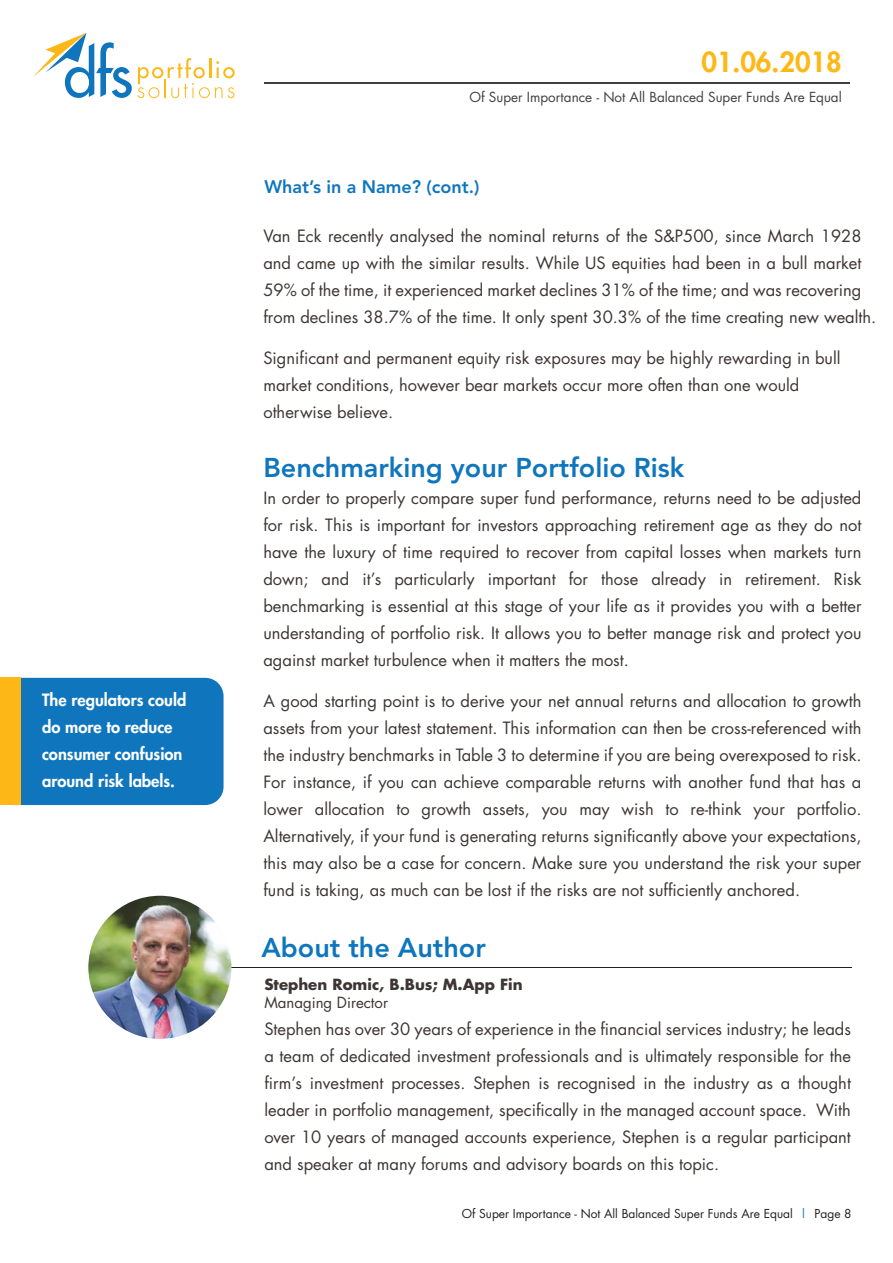
<style>
.page{position:relative;width:893px;height:1263px;background:#fff}
.page>*{position:absolute;margin:0;border:0;box-sizing:border-box;transform-origin:0 0}
.t1{font:800 27px "Avenir";color:#0f76bd}
.t2{font:800 27px "Futura";color:#fdb716}
.t3{font:800 18px "Avenir";color:#0f76bd}
.t4{font:16.5px/27px "Futura";color:#3c3533;text-align:justify}
.t5{font:800 16.5px/27px "Futura";color:#fff}
.t6{font:700 15px "Futura";color:#3c3533}
.t7{font:15px "Futura";color:#3c3533}
.t8{font:13.5px "Futura";color:#404041}
.t9{font:12px "Futura";color:#231f20}
.s1{color:#0f76bd}
</style>
<div class="page">
<div style="left:21px;top:678px;width:203px;height:127px;background:#0f76bd"></div>
<div style="left:0;top:678px;width:21px;height:127px;background:#fdb716"></div>
<svg style="left:33px;top:33px;width:202px;height:65px"></svg>
<hr style="left:264px;top:83px;width:586px;height:1px;background:#404041">
<hr style="left:231px;top:967px;width:621px;height:1px;background:#231f20">
<img style="left:88px;top:896px;width:143px;height:143px;border-radius:50%">
<p class="t5" style="left:42px;top:687px;width:146px">The regulators could do more to reduce consumer confusion around risk labels.</p>
<h1 class="t2" style="left:701px;top:47px;width:142px">01.06.2018</h1>
<p class="t8" style="left:469px;top:90px;width:374px">Of Super Importance - Not All Balanced Super Funds Are Equal</p>
<p class="t3" style="left:264px;top:176px;width:216px">What’s in a Name? (cont.)</p>
<p class="t4" style="left:263px;top:223px;width:614px;text-align:left">Van Eck recently analysed the nominal returns of the S&amp;P500, since March 1928 and came up with the similar results. While US equities had been in a bull market 59% of the time, it experienced market declines 31% of the time; and was recovering from declines 38.7% of the time. It only spent 30.3% of the time creating new wealth.</p>
<p class="t4" style="left:263px;top:345px;width:579px;text-align:left">Significant and permanent equity risk exposures may be highly rewarding in bull market conditions, however bear markets occur more often than one would otherwise believe.</p>
<h1 class="t1" style="left:263px;top:452px;width:423px">Benchmarking your Portfolio Risk</h1>
<p class="t4" style="left:263px;top:485px;width:600px">In order to properly compare super fund performance, returns need to be adjusted for risk. This is important for investors approaching retirement age as they do not have the luxury of time required to recover from capital losses when markets turn down; and it’s particularly important for those already in retirement. Risk benchmarking is essential at this stage of your life as it provides you with a better understanding of portfolio risk. It allows you to better manage risk and protect you against market turbulence when it matters the most.</p>
<p class="t4" style="left:263px;top:687px;width:600px">A good starting point is to derive your net annual returns and allocation to growth assets from your latest statement. This information can then be cross-referenced with the industry benchmarks in Table 3 to determine if you are being overexposed to risk.<br>For instance, if you can achieve comparable returns with another fund that has a lower allocation to growth assets, you may wish to re-think your portfolio.<br>Alternatively, if your fund is generating returns significantly above your expectations, this may also be a case for concern. Make sure you understand the risk your super fund is taking, as much can be lost if the risks are not sufficiently anchored.</p>
<h1 class="t1" style="left:261px;top:932px;width:226px">About the Author</h1>
<p class="t6" style="left:264px;top:978px;width:260px">Stephen Romic, B.Bus; M.App Fin</p>
<p class="t7" style="left:264px;top:994px;width:125px">Managing Director</p>
<p class="t4" style="left:264px;top:1016px;width:588px">Stephen has over 30 years of experience in the financial services industry; he leads a team of dedicated investment professionals and is ultimately responsible for the firm’s investment processes. Stephen is recognised in the industry as a thought leader in portfolio management, specifically in the managed account space. With over 10 years of managed accounts experience, Stephen is a regular participant and speaker at many forums and advisory boards on this topic.</p>
<p class="t9" style="left:462px;top:1207px;width:391px">Of Super Importance - Not All Balanced Super Funds Are Equal <span class="s1">|</span> Page 8</p>
</div>
